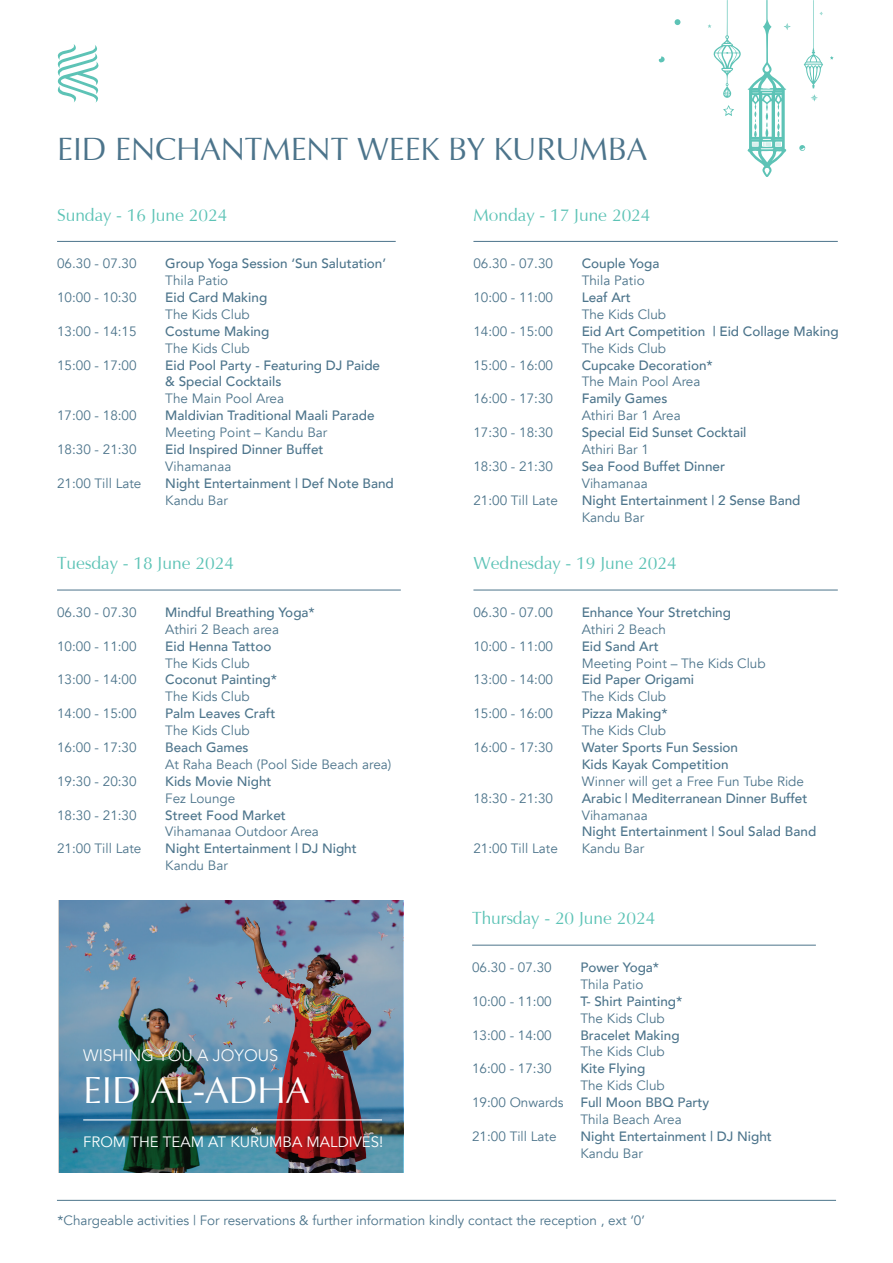
<style>
.page{position:relative;width:893px;height:1263px;background:#fff}
.page>*{position:absolute;margin:0;border:0;box-sizing:border-box;transform-origin:0 0}
.t1{font:38.55px "Vera Humana 95";color:#fff}
.t2{font:33px "Vera Humana 95";color:#4c748b}
.t3{font:18px "Vera Humana 95";color:#5dc3b6}
.t4{font:300 16.5px "Avenir";color:#fff}
.t5{font:15px "Avenir";color:#fff}
.t6{font:13.5px "Avenir";color:#4c748b}
.t7{font:500 13.5px/17px "Avenir";color:#4c748b}
</style>
<div class="page">
<hr style="left:57px;top:241px;width:339px;height:1px;background:#4c748b">
<hr style="left:473px;top:241px;width:365px;height:1px;background:#4c748b">
<hr style="left:57px;top:590px;width:344px;height:1px;background:#4c748b">
<svg style="left:57px;top:44px;width:42px;height:59px"></svg>
<hr style="left:473px;top:590px;width:365px;height:1px;background:#4c748b">
<hr style="left:472px;top:945px;width:344px;height:1px;background:#4c748b">
<img style="left:58px;top:900px;width:344px;height:272px">
<hr style="left:57px;top:1200px;width:779px;height:1px;background:#4c748b">
<hr style="left:83px;top:1119px;width:299px;height:1px;background:#fff">
<svg style="left:708px;top:0;width:33px;height:98px"></svg>
<svg style="left:830px;top:56px;width:4px;height:4px"></svg>
<svg style="left:804px;top:0;width:19px;height:101px"></svg>
<svg style="left:747px;top:0;width:44px;height:177px"></svg>
<svg style="left:723px;top:105px;width:11px;height:11px"></svg>
<svg style="left:799px;top:145px;width:6px;height:6px"></svg>
<svg style="left:675px;top:19px;width:5px;height:6px"></svg>
<svg style="left:658px;top:57px;width:7px;height:5px"></svg>
<h2 class="t2" style="left:57px;top:129px;width:591px">EID ENCHANTMENT WEEK BY KURUMBA</h2>
<h3 class="t3" style="left:57px;top:204px;width:172px">Sunday - 16 June 2024</h3>
<p class="t6" style="left:57px;top:255px;width:81px">06.30 - 07.30</p>
<p class="t6" style="left:57px;top:289px;width:81px">10:00 - 10:30</p>
<p class="t6" style="left:57px;top:323px;width:81px">13:00 - 14:15</p>
<p class="t6" style="left:57px;top:357px;width:81px">15:00 - 17:00</p>
<p class="t7" style="left:165px;top:254px;width:222px">Group Yoga Session ‘Sun Salutation’</p>
<p class="t6" style="left:165px;top:272px;width:64px">Thila Patio</p>
<p class="t7" style="left:165px;top:288px;width:103px">Eid Card Making</p>
<p class="t6" style="left:165px;top:306px;width:86px">The Kids Club</p>
<p class="t7" style="left:165px;top:322px;width:106px">Costume Making</p>
<p class="t6" style="left:165px;top:340px;width:86px">The Kids Club</p>
<p class="t7" style="left:165px;top:356px;width:216px">Eid Pool Party - Featuring DJ Paide &amp; Special Cocktails</p>
<p class="t6" style="left:165px;top:391px;width:120px">The Main Pool Area</p>
<p class="t7" style="left:165px;top:406px;width:211px">Maldivian Traditional Maali Parade</p>
<p class="t6" style="left:165px;top:424px;width:164px">Meeting Point – Kandu Bar</p>
<p class="t7" style="left:165px;top:440px;width:160px">Eid Inspired Dinner Buffet</p>
<p class="t6" style="left:165px;top:458px;width:68px">Vihamanaa</p>
<p class="t7" style="left:165px;top:474px;width:230px">Night Entertainment | Def Note Band</p>
<p class="t6" style="left:165px;top:492px;width:64px">Kandu Bar</p>
<p class="t6" style="left:57px;top:407px;width:81px">17:00 - 18:00</p>
<p class="t6" style="left:57px;top:441px;width:81px">18:30 - 21:30</p>
<p class="t6" style="left:57px;top:475px;width:86px">21:00 Till Late</p>
<h3 class="t3" style="left:57px;top:552px;width:178px">Tuesday - 18 June 2024</h3>
<p class="t6" style="left:57px;top:604px;width:81px">06.30 - 07.30</p>
<p class="t6" style="left:57px;top:638px;width:81px">10:00 - 11:00</p>
<p class="t6" style="left:57px;top:672px;width:81px">13:00 - 14:00</p>
<p class="t6" style="left:57px;top:705px;width:81px">14:00 - 15:00</p>
<p class="t6" style="left:57px;top:739px;width:81px">16:00 - 17:30</p>
<p class="t6" style="left:57px;top:773px;width:81px">19:30 - 20:30</p>
<p class="t6" style="left:57px;top:807px;width:81px">18:30 - 21:30</p>
<p class="t6" style="left:57px;top:840px;width:86px">21:00 Till Late</p>
<p class="t7" style="left:165px;top:603px;width:151px">Mindful Breathing Yoga*</p>
<p class="t6" style="left:165px;top:621px;width:115px">Athiri 2 Beach area</p>
<p class="t7" style="left:165px;top:637px;width:108px">Eid Henna Tattoo</p>
<p class="t6" style="left:165px;top:655px;width:86px">The Kids Club</p>
<p class="t7" style="left:165px;top:670px;width:113px">Coconut Painting*</p>
<p class="t6" style="left:165px;top:689px;width:86px">The Kids Club</p>
<p class="t7" style="left:165px;top:704px;width:112px">Palm Leaves Craft</p>
<p class="t6" style="left:165px;top:722px;width:86px">The Kids Club</p>
<p class="t7" style="left:165px;top:738px;width:85px">Beach Games</p>
<p class="t6" style="left:165px;top:756px;width:228px">At Raha Beach (Pool Side Beach area)</p>
<p class="t7" style="left:165px;top:772px;width:108px">Kids Movie Night</p>
<p class="t6" style="left:165px;top:790px;width:72px">Fez Lounge</p>
<p class="t7" style="left:165px;top:806px;width:122px">Street Food Market</p>
<p class="t6" style="left:165px;top:824px;width:155px">Vihamanaa Outdoor Area</p>
<p class="t7" style="left:165px;top:839px;width:193px">Night Entertainment | DJ Night</p>
<p class="t6" style="left:165px;top:857px;width:64px">Kandu Bar</p>
<p class="t4" style="left:83px;top:1045px;width:197px">WISHING YOU A JOYOUS</p>
<h1 class="t1" style="left:83px;top:1067px;width:228px">EID AL-ADHA</h1>
<p class="t5" style="left:83px;top:1133px;width:302px">FROM THE TEAM AT KURUMBA MALDIVES!</p>
<h3 class="t3" style="left:473px;top:204px;width:179px">Monday - 17 June 2024</h3>
<p class="t6" style="left:473px;top:255px;width:81px">06.30 - 07.30</p>
<p class="t6" style="left:473px;top:289px;width:81px">10:00 - 11:00</p>
<p class="t6" style="left:473px;top:323px;width:81px">14:00 - 15:00</p>
<p class="t6" style="left:473px;top:357px;width:81px">15:00 - 16:00</p>
<p class="t6" style="left:473px;top:391px;width:81px">16:00 - 17:30</p>
<p class="t6" style="left:473px;top:424px;width:81px">17:30 - 18:30</p>
<p class="t6" style="left:473px;top:458px;width:81px">18:30 - 21:30</p>
<p class="t6" style="left:473px;top:492px;width:86px">21:00 Till Late</p>
<p class="t7" style="left:582px;top:254px;width:79px">Couple Yoga</p>
<p class="t6" style="left:582px;top:272px;width:64px">Thila Patio</p>
<p class="t7" style="left:582px;top:288px;width:51px">Leaf Art</p>
<p class="t6" style="left:582px;top:306px;width:86px">The Kids Club</p>
<p class="t7" style="left:582px;top:322px;width:259px">Eid Art Competition | Eid Collage Making</p>
<p class="t6" style="left:582px;top:340px;width:86px">The Kids Club</p>
<p class="t7" style="left:582px;top:356px;width:133px">Cupcake Decoration*</p>
<p class="t6" style="left:582px;top:374px;width:120px">The Main Pool Area</p>
<p class="t7" style="left:582px;top:389px;width:87px">Family Games</p>
<p class="t6" style="left:582px;top:407px;width:100px">Athiri Bar 1 Area</p>
<p class="t7" style="left:582px;top:423px;width:166px">Special Eid Sunset Cocktail</p>
<p class="t6" style="left:582px;top:441px;width:69px">Athiri Bar 1</p>
<p class="t7" style="left:582px;top:457px;width:145px">Sea Food Buffet Dinner</p>
<p class="t6" style="left:582px;top:475px;width:68px">Vihamanaa</p>
<p class="t7" style="left:582px;top:491px;width:220px">Night Entertainment | 2 Sense Band</p>
<p class="t6" style="left:582px;top:509px;width:64px">Kandu Bar</p>
<h3 class="t3" style="left:473px;top:552px;width:205px">Wednesday - 19 June 2024</h3>
<p class="t6" style="left:473px;top:604px;width:81px">06.30 - 07.00</p>
<p class="t6" style="left:473px;top:638px;width:81px">10:00 - 11:00</p>
<p class="t6" style="left:473px;top:672px;width:81px">13:00 - 14:00</p>
<p class="t6" style="left:473px;top:705px;width:81px">15:00 - 16:00</p>
<p class="t6" style="left:473px;top:739px;width:81px">16:00 - 17:30</p>
<p class="t7" style="left:582px;top:603px;width:151px">Enhance Your Stretching</p>
<p class="t6" style="left:582px;top:621px;width:86px">Athiri 2 Beach</p>
<p class="t7" style="left:582px;top:637px;width:79px">Eid Sand Art</p>
<p class="t6" style="left:582px;top:655px;width:186px">Meeting Point – The Kids Club</p>
<p class="t7" style="left:582px;top:670px;width:114px">Eid Paper Origami</p>
<p class="t6" style="left:582px;top:689px;width:86px">The Kids Club</p>
<p class="t7" style="left:582px;top:704px;width:88px">Pizza Making*</p>
<p class="t6" style="left:582px;top:722px;width:86px">The Kids Club</p>
<p class="t7" style="left:582px;top:738px;width:158px">Water Sports Fun Session<br>Kids Kayak Competition</p>
<p class="t6" style="left:582px;top:773px;width:224px">Winner will get a Free Fun Tube Ride</p>
<p class="t7" style="left:582px;top:789px;width:227px">Arabic | Mediterranean Dinner Buffet</p>
<p class="t6" style="left:582px;top:807px;width:68px">Vihamanaa</p>
<p class="t7" style="left:582px;top:822px;width:236px">Night Entertainment | Soul Salad Band</p>
<p class="t6" style="left:582px;top:841px;width:64px">Kandu Bar</p>
<p class="t6" style="left:473px;top:790px;width:81px">18:30 - 21:30</p>
<p class="t6" style="left:473px;top:840px;width:86px">21:00 Till Late</p>
<h3 class="t3" style="left:472px;top:907px;width:185px">Thursday - 20 June 2024</h3>
<p class="t6" style="left:472px;top:959px;width:81px">06.30 - 07.30</p>
<p class="t6" style="left:472px;top:993px;width:81px">10:00 - 11:00</p>
<p class="t6" style="left:472px;top:1027px;width:81px">13:00 - 14:00</p>
<p class="t6" style="left:472px;top:1060px;width:81px">16:00 - 17:30</p>
<p class="t6" style="left:472px;top:1094px;width:93px">19:00 Onwards</p>
<p class="t6" style="left:472px;top:1128px;width:86px">21:00 Till Late</p>
<p class="t7" style="left:580px;top:958px;width:80px">Power Yoga*</p>
<p class="t6" style="left:580px;top:976px;width:64px">Thila Patio</p>
<p class="t7" style="left:580px;top:992px;width:104px">T- Shirt Painting*</p>
<p class="t6" style="left:580px;top:1010px;width:86px">The Kids Club</p>
<p class="t7" style="left:580px;top:1025px;width:101px">Bracelet Making</p>
<p class="t6" style="left:580px;top:1044px;width:86px">The Kids Club</p>
<p class="t7" style="left:580px;top:1059px;width:66px">Kite Flying</p>
<p class="t6" style="left:580px;top:1077px;width:86px">The Kids Club</p>
<p class="t7" style="left:580px;top:1093px;width:130px">Full Moon BBQ Party</p>
<p class="t6" style="left:580px;top:1111px;width:103px">Thila Beach Area</p>
<p class="t7" style="left:580px;top:1127px;width:193px">Night Entertainment | DJ Night</p>
<p class="t6" style="left:580px;top:1145px;width:64px">Kandu Bar</p>
<p class="t6" style="left:58px;top:1212px;width:589px">*Chargeable activities | For reservations &amp; further information kindly contact the reception , ext ‘0’</p>
</div>
